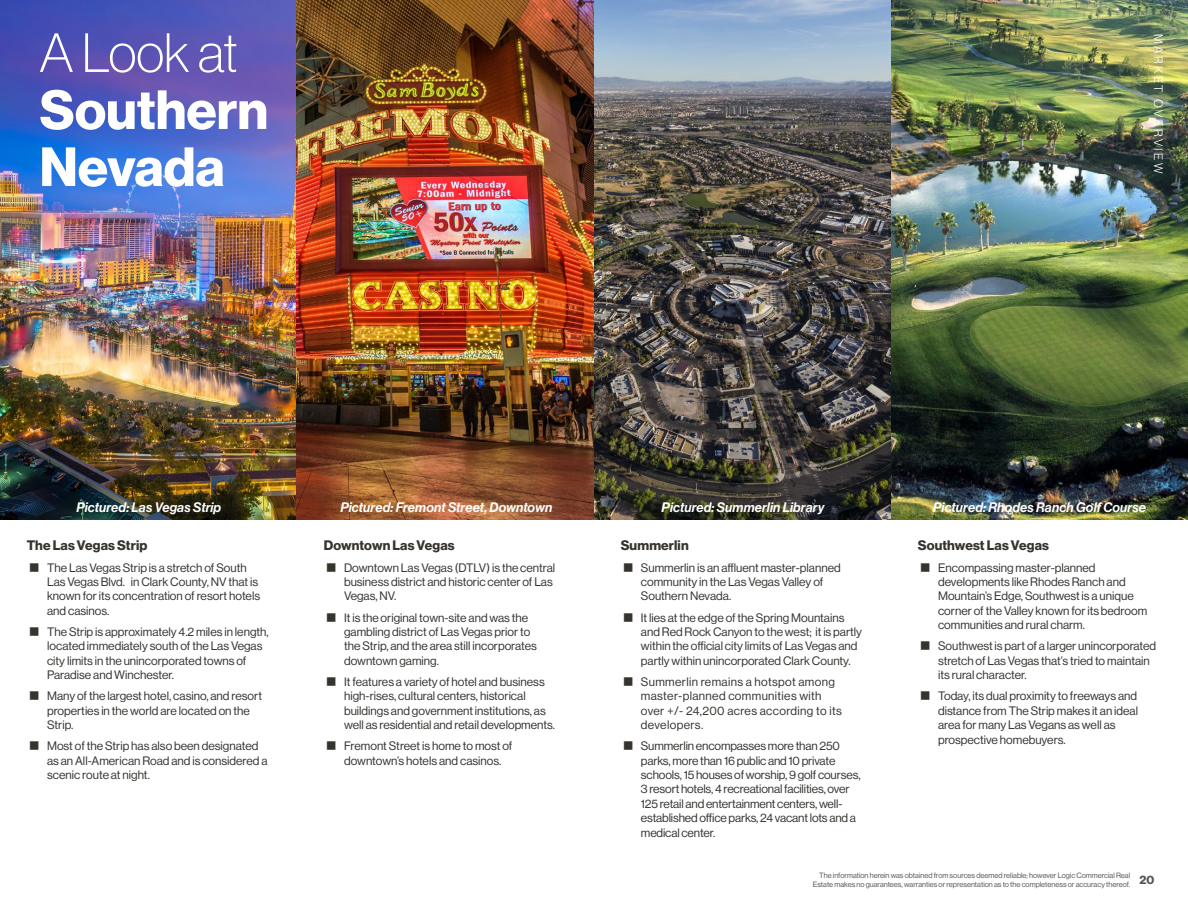
<style>
.page{position:relative;width:1188px;height:918px;background:#fff}
.page>*{position:absolute;margin:0;border:0;box-sizing:border-box;transform-origin:0 0}
.t1{font:54px/57px "N Haas Grotesk DS Pro 75 Bd";color:#fff}
.t2{font:54px "N Haas Grotesk DS Pro 35 X Lt";letter-spacing:-.01em;color:#fff}
.t3{font:13.5px "N Haas Grotesk DS Pro 66 Md It";letter-spacing:.01em;color:#fff}
.t4{font:13.5px "N Haas Grotesk DS Pro 75 Bd";letter-spacing:.01em;color:#373430}
.t5{font:12px/14.4px "N Haas Grotesk DS Pro 55 Rg";color:#373430}
.t6{font:12px/14.4px "N Haas Grotesk DS Pro 55 Rg";letter-spacing:.03em;color:#373430}
.t7{font:12px "N Haas Grotesk DS Pro 45 Lt";letter-spacing:.2em;color:#fff}
.t8{font:12px "N Haas Grotesk DS Pro 75 Bd";color:#55565a}
.t9{font:7.5px/9px "N Haas Grotesk DS Pro 55 Rg";color:#55565a;text-align:right}
</style>
<div class="page">
<img style="left:0;top:0;width:1188px;height:520px">
<h1 class="t2" style="left:40px;top:23px;width:200px">A Look at</h1>
<h1 class="t1" style="left:40px;top:82px;width:230px">Southern<br>Nevada</h1>
<p class="t7" style="left:1165px;top:34px;width:141px;rotate:90deg">MARKET OVERVIEW</p>
<p class="t3" style="left:76px;top:499px;width:146px">Pictured: Las Vegas Strip</p>
<p class="t3" style="left:340px;top:499px;width:213px">Pictured: Fremont Street, Downtown</p>
<p class="t3" style="left:662px;top:499px;width:164px">Pictured: Summerlin Library</p>
<p class="t3" style="left:933px;top:499px;width:214px">Pictured: Rhodes Ranch Golf Course</p>
<p class="t4" style="left:27px;top:538px;width:122px">The Las Vegas Strip</p>
<p class="t5" style="left:47px;top:560px;width:215px">The Las Vegas Strip is a stretch of South Las Vegas Blvd. in Clark County, NV that is known for its concentration of resort hotels and casinos.</p>
<p class="t5" style="left:47px;top:625px;width:223px">The Strip is approximately 4.2 miles in length, located immediately south of the Las Vegas city limits in the unincorporated towns of Paradise and Winchester.</p>
<p class="t5" style="left:47px;top:689px;width:216px">Many of the largest hotel, casino, and resort properties in the world are located on the<br>Strip.</p>
<p class="t5" style="left:47px;top:739px;width:222px">Most of the Strip has also been designated as an All-American Road and is considered a scenic route at night.</p>
<p class="t4" style="left:324px;top:538px;width:132px">Downtown Las Vegas</p>
<p class="t5" style="left:344px;top:560px;width:213px">Downtown Las Vegas (DTLV) is the central business district and historic center of Las<br>Vegas, NV.</p>
<p class="t5" style="left:344px;top:610px;width:194px">It is the original town-site and was the gambling district of Las Vegas prior to the Strip, and the area still incorporates downtown gaming.</p>
<p class="t5" style="left:344px;top:675px;width:213px">It features a variety of hotel and business high-rises, cultural centers, historical buildings and government institutions, as well as residential and retail developments.</p>
<p class="t5" style="left:344px;top:739px;width:170px">Fremont Street is home to most of downtown’s hotels and casinos.</p>
<p class="t4" style="left:621px;top:538px;width:70px">Summerlin</p>
<p class="t5" style="left:641px;top:560px;width:201px">Summerlin is an affluent master-planned community in the Las Vegas Valley of<br>Southern Nevada.</p>
<p class="t5" style="left:641px;top:610px;width:223px">It lies at the edge of the Spring Mountains and Red Rock Canyon to the west; it is partly within the official city limits of Las Vegas and partly within unincorporated Clark County.</p>
<p class="t6" style="left:641px;top:675px;width:202px">Summerlin remains a hotspot among master-planned communities with over +/- 24,200 acres according to its developers.</p>
<p class="t5" style="left:641px;top:739px;width:221px">Summerlin encompasses more than 250 parks, more than 16 public and 10 private schools, 15 houses of worship, 9 golf courses, 3 resort hotels, 4 recreational facilities, over 125 retail and entertainment centers, well&shy;established office parks, 24 vacant lots and a medical center.</p>
<p class="t4" style="left:918px;top:538px;width:133px">Southwest Las Vegas</p>
<p class="t5" style="left:938px;top:560px;width:211px">Encompassing master-planned developments like Rhodes Ranch and Mountain’s Edge, Southwest is a unique corner of the Valley known for its bedroom communities and rural charm.</p>
<p class="t5" style="left:938px;top:639px;width:220px">Southwest is part of a larger unincorporated stretch of Las Vegas that’s tried to maintain its rural character.</p>
<p class="t5" style="left:938px;top:689px;width:202px">Today, its dual proximity to freeways and distance from The Strip makes it an ideal area for many Las Vegans as well as prospective homebuyers.</p>
<p class="t9" style="left:813px;top:871px;width:319px">The information herein was obtained from sources deemed reliable; however Logic Commercial Real<br>Estate makes no guarantees, warranties or representation as to the completeness or accuracy thereof.</p>
<p class="t8" style="left:1139px;top:873px;width:16px">20</p>
</div>
